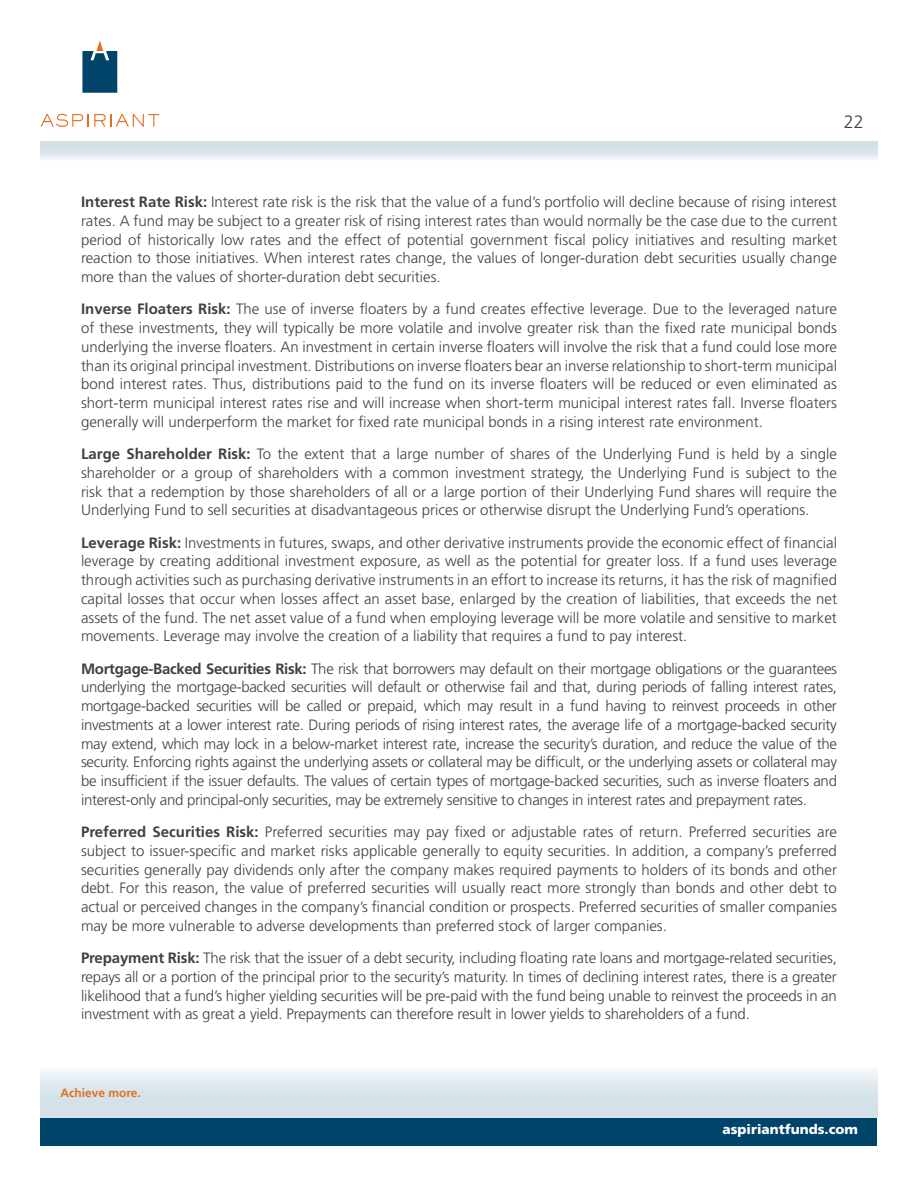
<style>
.page{position:relative;width:918px;height:1188px;background:#fff}
.page>*{position:absolute;margin:0;border:0;box-sizing:border-box;transform-origin:0 0}
.t1{font:300 18px "Frutiger LT Std";color:#414042}
.t2{font:300 15px/18.8px "Frutiger LT Std";color:#414042;text-align:justify}
.t3{font:900 13.5px "Frutiger LT Std";color:#fff}
.t4{font:700 12px "Frutiger LT Std";color:#e36f1e}
.s1{font-weight:700}
</style>
<div class="page">
<svg style="left:82px;top:40px;width:35px;height:53px"></svg>
<svg style="left:41px;top:114px;width:118px;height:13px"></svg>
<div style="left:40px;top:142px;width:838px;height:24px;background:linear-gradient(to bottom,#c6d7e0,#fff)"></div>
<div style="left:40px;top:1118px;width:838px;height:28px;background:#00446a"></div>
<div style="left:41px;top:1053px;width:837px;height:65px;background:linear-gradient(to bottom,#fff,#c8d8e1)"></div>
<p class="t1" style="left:844px;top:112px;width:22px">22</p>
<p class="t2" style="left:81px;top:193px;width:758px"><span class="s1">Interest Rate Risk:</span> Interest rate risk is the risk that the value of a fund’s portfolio will decline because of rising interest rates. A fund may be subject to a greater risk of rising interest rates than would normally be the case due to the current period of historically low rates and the effect of potential government fiscal policy initiatives and resulting market reaction to those initiatives. When interest rates change, the values of longer-duration debt securities usually change more than the values of shorter-duration debt securities.</p>
<p class="t2" style="left:81px;top:300px;width:758px"><span class="s1">Inverse Floaters Risk:</span> The use of inverse floaters by a fund creates effective leverage. Due to the leveraged nature of these investments, they will typically be more volatile and involve greater risk than the fixed rate municipal bonds underlying the inverse floaters. An investment in certain inverse floaters will involve the risk that a fund could lose more than its original principal investment. Distributions on inverse floaters bear an inverse relationship to short-term municipal bond interest rates. Thus, distributions paid to the fund on its inverse floaters will be reduced or even eliminated as short-term municipal interest rates rise and will increase when short-term municipal interest rates fall. Inverse floaters generally will underperform the market for fixed rate municipal bonds in a rising interest rate environment.</p>
<p class="t2" style="left:81px;top:445px;width:758px"><span class="s1">Large Shareholder Risk:</span> To the extent that a large number of shares of the Underlying Fund is held by a single shareholder or a group of shareholders with a common investment strategy, the Underlying Fund is subject to the risk that a redemption by those shareholders of all or a large portion of their Underlying Fund shares will require the Underlying Fund to sell securities at disadvantageous prices or otherwise disrupt the Underlying Fund’s operations.</p>
<p class="t2" style="left:81px;top:533px;width:758px"><span class="s1">Leverage Risk:</span> Investments in futures, swaps, and other derivative instruments provide the economic effect of financial leverage by creating additional investment exposure, as well as the potential for greater loss. If a fund uses leverage through activities such as purchasing derivative instruments in an effort to increase its returns, it has the risk of magnified capital losses that occur when losses affect an asset base, enlarged by the creation of liabilities, that exceeds the net assets of the fund. The net asset value of a fund when employing leverage will be more volatile and sensitive to market movements. Leverage may involve the creation of a liability that requires a fund to pay interest.</p>
<p class="t2" style="left:81px;top:659px;width:758px"><span class="s1">Mortgage-Backed Securities Risk:</span> The risk that borrowers may default on their mortgage obligations or the guarantees underlying the mortgage-backed securities will default or otherwise fail and that, during periods of falling interest rates, mortgage-backed securities will be called or prepaid, which may result in a fund having to reinvest proceeds in other investments at a lower interest rate. During periods of rising interest rates, the average life of a mortgage-backed security may extend, which may lock in a below-market interest rate, increase the security’s duration, and reduce the value of the security. Enforcing rights against the underlying assets or collateral may be difficult, or the underlying assets or collateral may be insufficient if the issuer defaults. The values of certain types of mortgage-backed securities, such as inverse floaters and interest-only and principal-only securities, may be extremely sensitive to changes in interest rates and prepayment rates.</p>
<p class="t2" style="left:81px;top:823px;width:758px"><span class="s1">Preferred Securities Risk:</span> Preferred securities may pay fixed or adjustable rates of return. Preferred securities are subject to issuer-specific and market risks applicable generally to equity securities. In addition, a company’s preferred securities generally pay dividends only after the company makes required payments to holders of its bonds and other debt. For this reason, the value of preferred securities will usually react more strongly than bonds and other debt to actual or perceived changes in the company’s financial condition or prospects. Preferred securities of smaller companies may be more vulnerable to adverse developments than preferred stock of larger companies.</p>
<p class="t2" style="left:81px;top:949px;width:758px"><span class="s1">Prepayment Risk:</span> The risk that the issuer of a debt security, including floating rate loans and mortgage-related securities, repays all or a portion of the principal prior to the security’s maturity. In times of declining interest rates, there is a greater likelihood that a fund’s higher yielding securities will be pre-paid with the fund being unable to reinvest the proceeds in an investment with as great a yield. Prepayments can therefore result in lower yields to shareholders of a fund.</p>
<p class="t4" style="left:60px;top:1085px;width:82px">Achieve more.</p>
<p class="t3" style="left:723px;top:1122px;width:137px">aspiriantfunds.com</p>
</div>
